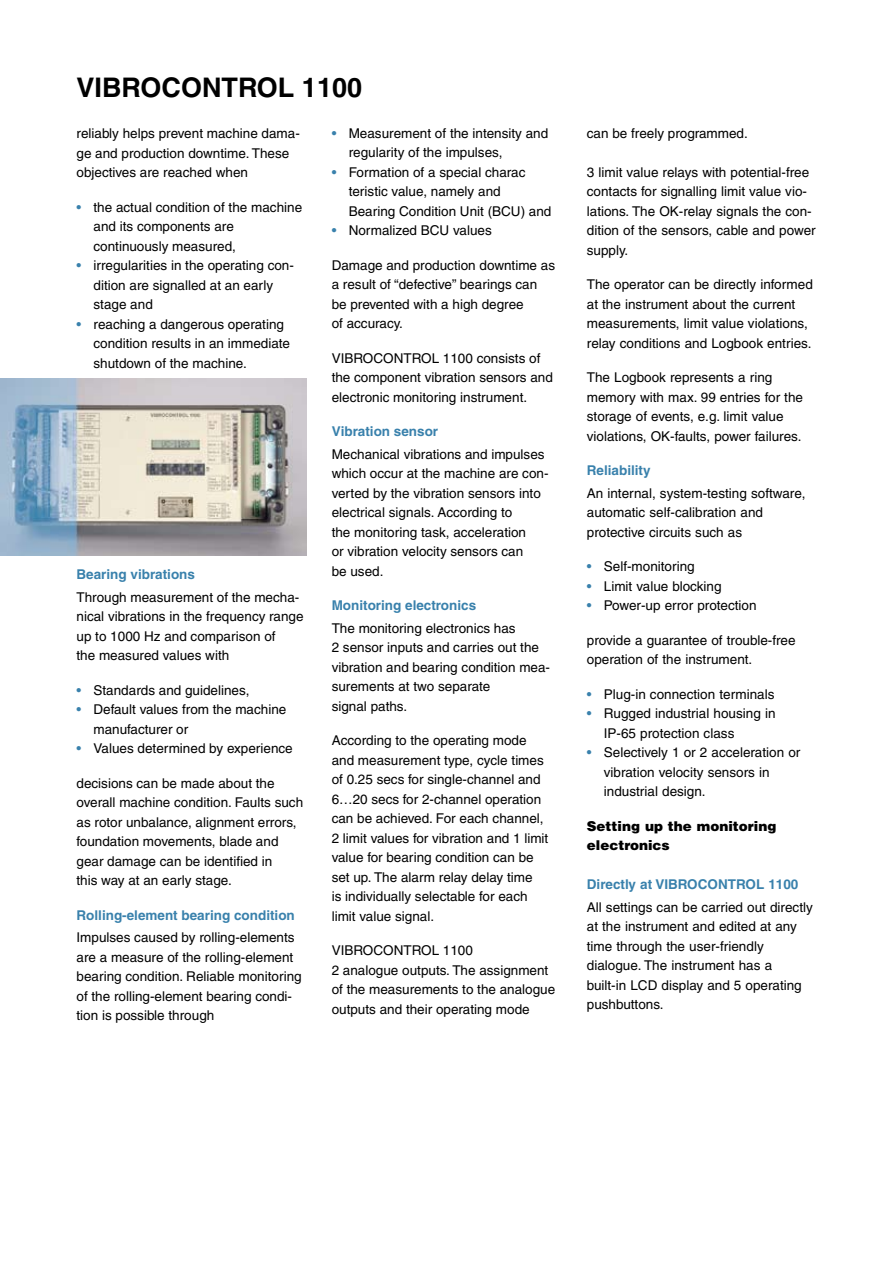
<style>
.page{position:relative;width:893px;height:1263px;background:#fff}
.page>*{position:absolute;margin:0;border:0;box-sizing:border-box;transform-origin:0 0}
.t1{font:700 27px "Helvetica LT";color:#000}
.t2{font:13.5px/19.5px "Helvetica LT";color:#000}
.t3{font:700 13.5px "Helvetica LT";color:#3981ac}
.t4{font:900 13.5px/19.5px "Helvetica LT";color:#000}
.s1{color:#3981ac}
</style>
<div class="page">
<img style="left:0;top:378px;width:306px;height:177px">
<h1 class="t1" style="left:77px;top:71px;width:287px">VIBROCONTROL 1100</h1>
<p class="t2" style="left:77px;top:124px;width:225px">reliably helps prevent machine dama&shy;ge and production downtime. These objectives are reached when</p>
<p class="t2" style="left:94px;top:197px;width:210px;text-indent:-17px"><span class="s1">•</span> the actual condition of the machine and its components are continuously measured,</p>
<p class="t2" style="left:94px;top:255px;width:202px;text-indent:-17px"><span class="s1">•</span> irregularities in the operating con&shy;dition are signalled at an early stage and</p>
<p class="t2" style="left:94px;top:314px;width:198px;text-indent:-17px"><span class="s1">•</span> reaching a dangerous operating condition results in an immediate shutdown of the machine.</p>
<p class="t3" style="left:77px;top:566px;width:120px">Bearing vibrations</p>
<p class="t2" style="left:77px;top:587px;width:229px">Through measurement of the mecha&shy;nical vibrations in the frequency range up to 1000 Hz and comparison of<br>the measured values with</p>
<p class="t2" style="left:77px;top:680px;width:174px"><span class="s1">•</span> Standards and guidelines,</p>
<p class="t2" style="left:94px;top:699px;width:194px;text-indent:-17px"><span class="s1">•</span> Default values from the machine manufacturer or</p>
<p class="t2" style="left:77px;top:738px;width:218px"><span class="s1">•</span> Values determined by experience</p>
<p class="t2" style="left:77px;top:773px;width:228px">decisions can be made about the overall machine condition. Faults such as rotor unbalance, alignment errors, foundation movements, blade and gear damage can be identified in<br>this way at an early stage.</p>
<p class="t3" style="left:77px;top:906px;width:220px">Rolling-element bearing condition</p>
<p class="t2" style="left:77px;top:927px;width:227px">Impulses caused by rolling-elements are a measure of the rolling-element bearing condition. Reliable monitoring of the rolling-element bearing condi&shy;tion is possible through</p>
<p class="t2" style="left:349px;top:123px;width:201px;text-indent:-17px"><span class="s1">•</span> Measurement of the intensity and regularity of the impulses,</p>
<p class="t2" style="left:349px;top:162px;width:204px;text-indent:-17px"><span class="s1">•</span> Formation of a special charac teristic value, namely and<br>Bearing Condition Unit (BCU) and</p>
<p class="t2" style="left:332px;top:221px;width:162px"><span class="s1">•</span> Normalized BCU values</p>
<p class="t2" style="left:332px;top:255px;width:225px">Damage and production downtime as a result of “defective” bearings can be prevented with a high degree<br>of accuracy.</p>
<p class="t2" style="left:332px;top:348px;width:223px">VIBROCONTROL 1100 consists of the component vibration sensors and electronic monitoring instrument.</p>
<p class="t3" style="left:332px;top:423px;width:108px">Vibration sensor</p>
<p class="t2" style="left:332px;top:444px;width:218px">Mechanical vibrations and impulses which occur at the machine are con&shy;verted by the vibration sensors into electrical signals. According to<br>the monitoring task, acceleration<br>or vibration velocity sensors can<br>be used.</p>
<p class="t3" style="left:332px;top:597px;width:146px">Monitoring electronics</p>
<p class="t2" style="left:332px;top:618px;width:220px">The monitoring electronics has<br>2 sensor inputs and carries out the vibration and bearing condition mea&shy;surements at two separate<br>signal paths.</p>
<p class="t2" style="left:332px;top:731px;width:218px">According to the operating mode and measurement type, cycle times of 0.25 secs for single-channel and 6…20 secs for 2-channel operation can be achieved. For each channel, 2 limit values for vibration and 1 limit value for bearing condition can be set up. The alarm relay delay time<br>is individually selectable for each limit value signal.</p>
<p class="t2" style="left:332px;top:941px;width:225px">VIBROCONTROL 1100<br>2 analogue outputs. The assignment of the measurements to the analogue outputs and their operating mode</p>
<p class="t2" style="left:587px;top:123px;width:163px">can be freely programmed.</p>
<p class="t2" style="left:587px;top:162px;width:230px">3 limit value relays with potential-free contacts for signalling limit value vio&shy;lations. The OK-relay signals the con&shy;dition of the sensors, cable and power supply.</p>
<p class="t2" style="left:587px;top:275px;width:228px">The operator can be directly informed at the instrument about the current measurements, limit value violations, relay conditions and Logbook entries.</p>
<p class="t2" style="left:587px;top:368px;width:218px">The Logbook represents a ring memory with max. 99 entries for the storage of events, e.g. limit value violations, OK-faults, power failures.</p>
<p class="t3" style="left:587px;top:462px;width:65px">Reliability</p>
<p class="t2" style="left:587px;top:483px;width:220px">An internal, system-testing software, automatic self-calibration and protective circuits such as</p>
<p class="t2" style="left:587px;top:557px;width:109px"><span class="s1">•</span> Self-monitoring</p>
<p class="t2" style="left:587px;top:576px;width:136px"><span class="s1">•</span> Limit value blocking</p>
<p class="t2" style="left:587px;top:596px;width:171px"><span class="s1">•</span> Power-up error protection</p>
<p class="t2" style="left:587px;top:630px;width:210px">provide a guarantee of trouble-free operation of the instrument.</p>
<p class="t2" style="left:587px;top:684px;width:189px"><span class="s1">•</span> Plug-in connection terminals</p>
<p class="t2" style="left:604px;top:704px;width:173px;text-indent:-17px"><span class="s1">•</span> Rugged industrial housing in<br>IP-65 protection class</p>
<p class="t2" style="left:604px;top:743px;width:198px;text-indent:-17px"><span class="s1">•</span> Selectively 1 or 2 acceleration or vibration velocity sensors in industrial design.</p>
<p class="t4" style="left:587px;top:816px;width:191px">Setting up the monitoring electronics</p>
<p class="t3" style="left:587px;top:876px;width:213px">Directly at VIBROCONTROL 1100</p>
<p class="t2" style="left:587px;top:897px;width:228px">All settings can be carried out directly at the instrument and edited at any time through the user-friendly dialogue. The instrument has a built-in LCD display and 5 operating pushbuttons.</p>
</div>
